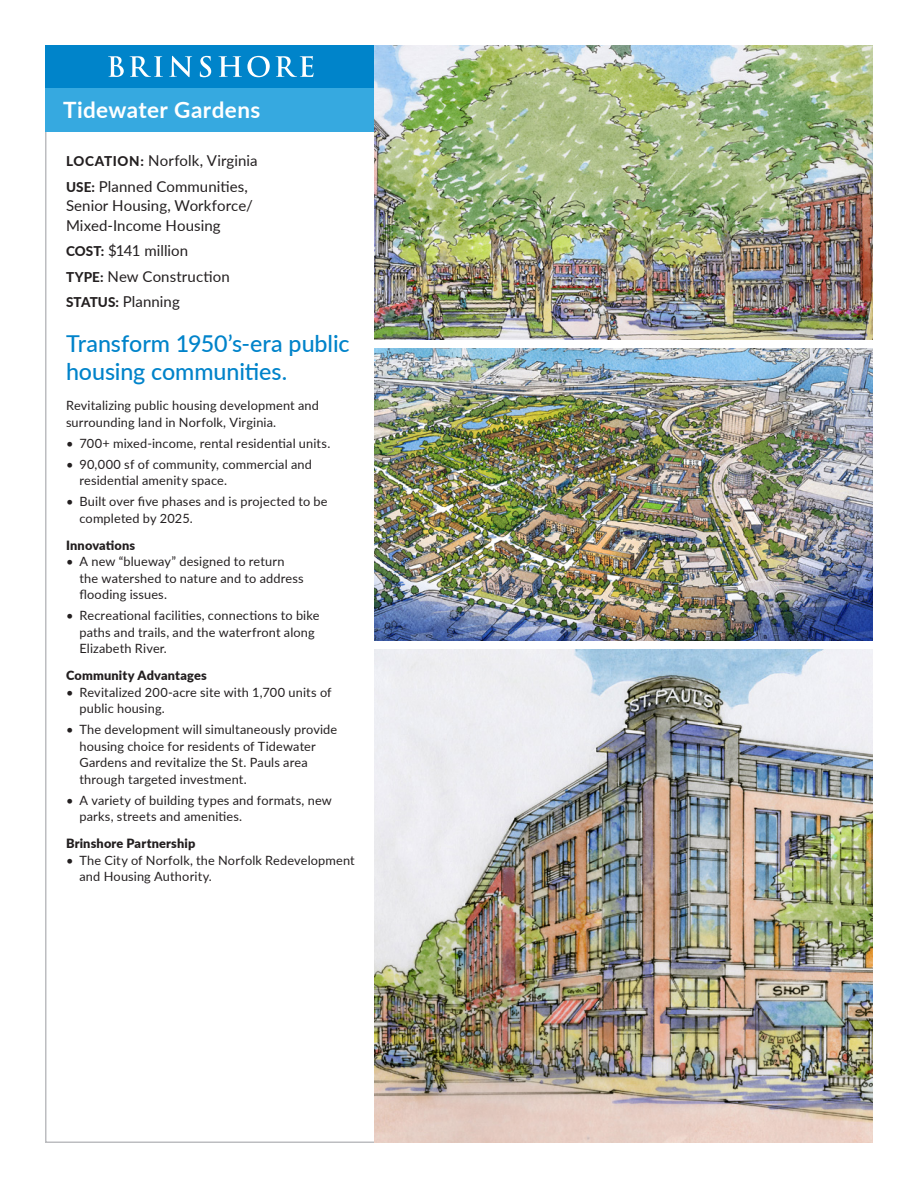
<style>
.page{position:relative;width:918px;height:1188px;background:#fff}
.page>*{position:absolute;margin:0;border:0;box-sizing:border-box;transform-origin:0 0}
.Title_Text{font:500 23.25px/28.5px "Lato";letter-spacing:-.005em;color:#0083ca}
.property_head{font:700 22.5px "Lato";letter-spacing:.02em;color:#fff}
.Specs{font:15px/19.5px "Lato";letter-spacing:.005em;color:#231f20}
.Text{font:12.75px/16.5px "Lato";letter-spacing:.01em;color:#231f20}
.Subhead{font:900 12.75px "Lato";letter-spacing:.015em;color:#231f20}
.s1{font-weight:800;font-size:13.5px}
</style>
<div class="page">
<div style="left:45px;top:45px;width:329px;height:43px;background:#0084ca"></div>
<svg style="left:108px;top:56px;width:206px;height:21px"></svg>
<svg style="left:45px;top:131px;width:331px;height:1012px"></svg>
<div style="left:45px;top:88px;width:329px;height:43px;background:#36a9e0"></div>
<img style="left:374px;top:650px;width:499px;height:493px">
<img style="left:374px;top:349px;width:499px;height:292px">
<img style="left:374px;top:45px;width:499px;height:295px">
<p class="property_head" style="left:63px;top:93px;width:199px">Tidewater Gardens</p>
<p class="Specs" style="left:66px;top:150px;width:193px"><span class="s1">LOCATION:</span> Norfolk, Virginia</p>
<p class="Specs" style="left:66px;top:176px;width:189px"><span class="s1">USE:</span> Planned Communities,<br>Senior Housing, Workforce/<br>Mixed-Income Housing</p>
<p class="Specs" style="left:66px;top:240px;width:124px"><span class="s1">COST:</span> $141 million</p>
<p class="Specs" style="left:66px;top:266px;width:165px"><span class="s1">TYPE:</span> New Construction</p>
<p class="Specs" style="left:66px;top:291px;width:115px"><span class="s1">STATUS:</span> Planning</p>
<p class="Title_Text" style="left:66px;top:328px;width:285px">Transform 1950’s-era public housing communities.</p>
<p class="Text" style="left:66px;top:397px;width:254px">Revitalizing public housing development and surrounding land in Norfolk, Virginia.</p>
<p class="Text" style="left:66px;top:434px;width:266px">• 700+ mixed-income, rental residential units.</p>
<p class="Text" style="left:80px;top:455px;width:234px;text-indent:-14px">• 90,000 sf of community, commercial and residential amenity space.</p>
<p class="Text" style="left:80px;top:493px;width:250px;text-indent:-14px">• Built over five phases and is projected to be completed by 2025.</p>
<p class="Subhead" style="left:66px;top:535px;width:71px">Innovations</p>
<p class="Text" style="left:80px;top:553px;width:226px;text-indent:-14px">• A new “blueway” designed to return the watershed to nature and to address flooding issues.</p>
<p class="Text" style="left:80px;top:607px;width:242px;text-indent:-14px">• Recreational facilities, connections to bike paths and trails, and the waterfront along<br>Elizabeth River.</p>
<p class="Subhead" style="left:66px;top:666px;width:142px">Community Advantages</p>
<p class="Text" style="left:80px;top:683px;width:254px;text-indent:-14px">• Revitalized 200-acre site with 1,700 units of public housing.</p>
<p class="Text" style="left:80px;top:721px;width:259px;text-indent:-14px">• The development will simultaneously provide housing choice for residents of Tidewater Gardens and revitalize the St. Pauls area through targeted investment.</p>
<p class="Text" style="left:80px;top:791px;width:254px;text-indent:-14px">• A variety of building types and formats, new parks, streets and amenities.</p>
<p class="Subhead" style="left:66px;top:834px;width:131px">Brinshore Partnership</p>
<p class="Text" style="left:80px;top:851px;width:277px;text-indent:-14px">• The City of Norfolk, the Norfolk Redevelopment and Housing Authority.</p>
</div>
